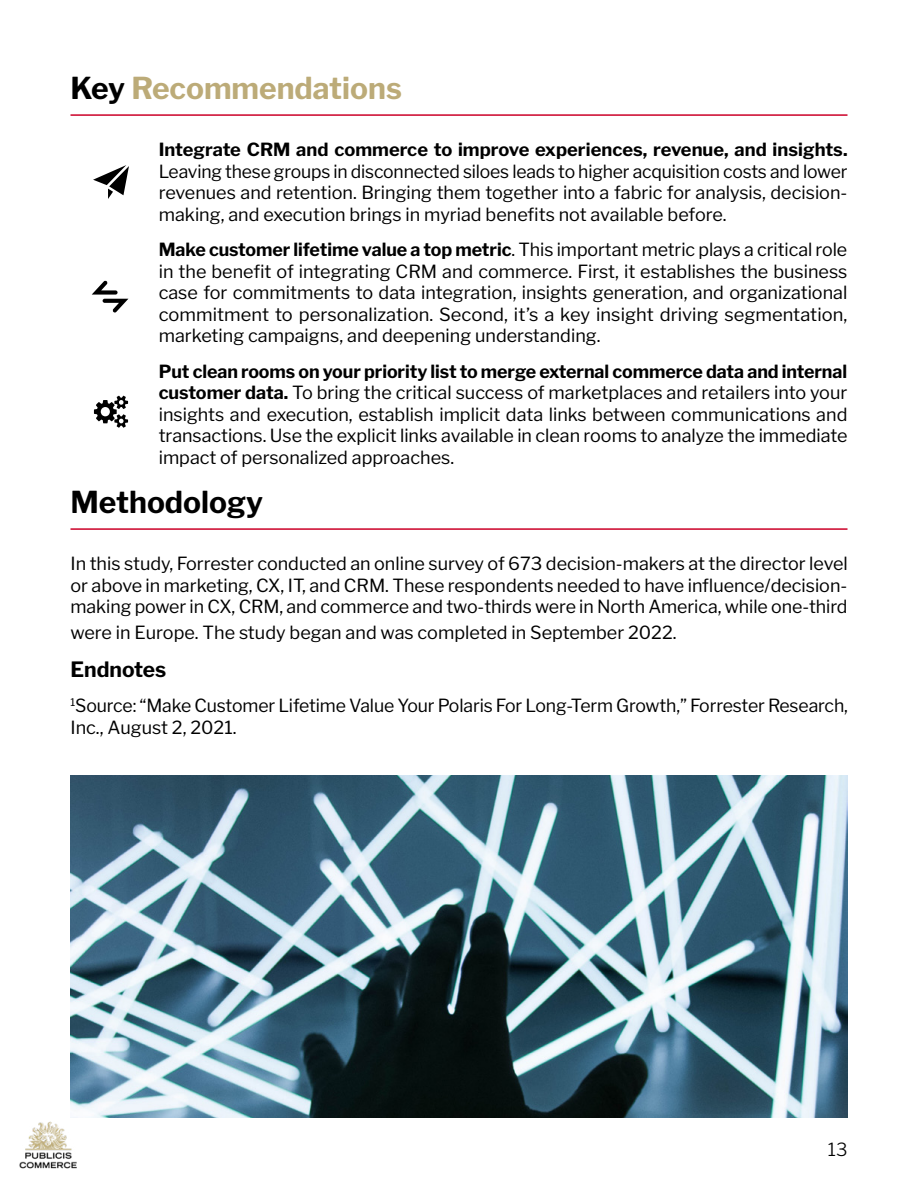
<style>
.page{position:relative;width:918px;height:1188px;background:#fff}
.page>*{position:absolute;margin:0;border:0;box-sizing:border-box;transform-origin:0 0}
.t1{font:700 30px "Libre Franklin";color:#bcab78}
.t2{font:700 30px "Libre Franklin";color:#000}
.t3{font:700 21px "Libre Franklin";color:#000}
.t4{font:18px/21.6px "Libre Franklin";letter-spacing:-.005em;color:#000;text-align:justify}
.t5{font:700 18px "Libre Franklin";letter-spacing:.005em;color:#000}
.t6{font:300 18px "Libre Franklin";color:#000}
.s1{color:#000}
.s2{font-weight:700}
</style>
<div class="page">
<img style="left:19px;top:1121px;width:58px;height:48px">
<hr style="left:70px;top:114px;width:778px;height:2px;background:#cc0028">
<hr style="left:70px;top:528px;width:778px;height:2px;background:#cc0028">
<svg style="left:93px;top:165px;width:36px;height:34px"></svg>
<svg style="left:92px;top:281px;width:36px;height:32px"></svg>
<svg style="left:94px;top:396px;width:34px;height:32px"></svg>
<img style="left:70px;top:775px;width:778px;height:343px">
<h1 class="t1" style="left:70px;top:65px;width:333px"><span class="s1">Key</span> Recommendations</h1>
<p class="t5" style="left:159px;top:136px;width:690px">Integrate CRM and commerce to improve experiences, revenue, and insights.</p>
<p class="t4" style="left:159px;top:159px;width:690px">Leaving these groups in disconnected siloes leads to higher acquisition costs and lower revenues and retention. Bringing them together into a fabric for analysis, decision&shy;making, and execution brings in myriad benefits not available before.</p>
<p class="t4" style="left:159px;top:237px;width:690px"><span class="s2">Make customer lifetime value a top metric</span>. This important metric plays a critical role in the benefit of integrating CRM and commerce. First, it establishes the business case for commitments to data integration, insights generation, and organizational commitment to personalization. Second, it’s a key insight driving segmentation, marketing campaigns, and deepening understanding.</p>
<p class="t4" style="left:159px;top:359px;width:690px"><span class="s2">Put clean rooms on your priority list to merge external commerce data and internal customer data.</span> To bring the critical success of marketplaces and retailers into your insights and execution, establish implicit data links between communications and transactions. Use the explicit links available in clean rooms to analyze the immediate impact of personalized approaches.</p>
<h1 class="t2" style="left:70px;top:479px;width:194px">Methodology</h1>
<p class="t4" style="left:70px;top:551px;width:779px">In this study, Forrester conducted an online survey of 673 decision-makers at the director level or above in marketing, CX, IT, and CRM. These respondents needed to have influence/decision&shy;making power in CX, CRM, and commerce and two-thirds were in North America, while one-third</p>
<p class="t4" style="left:70px;top:620px;width:608px">were in Europe. The study began and was completed in September 2022.</p>
<p class="t3" style="left:70px;top:653px;width:97px">Endnotes</p>
<p class="t4" style="left:70px;top:693px;width:779px"><sup>1</sup>Source: “Make Customer Lifetime Value Your Polaris For Long-Term Growth,” Forrester Research,<br>Inc., August 2, 2021.</p>
<p class="t6" style="left:828px;top:1135px;width:21px">13</p>
</div>
